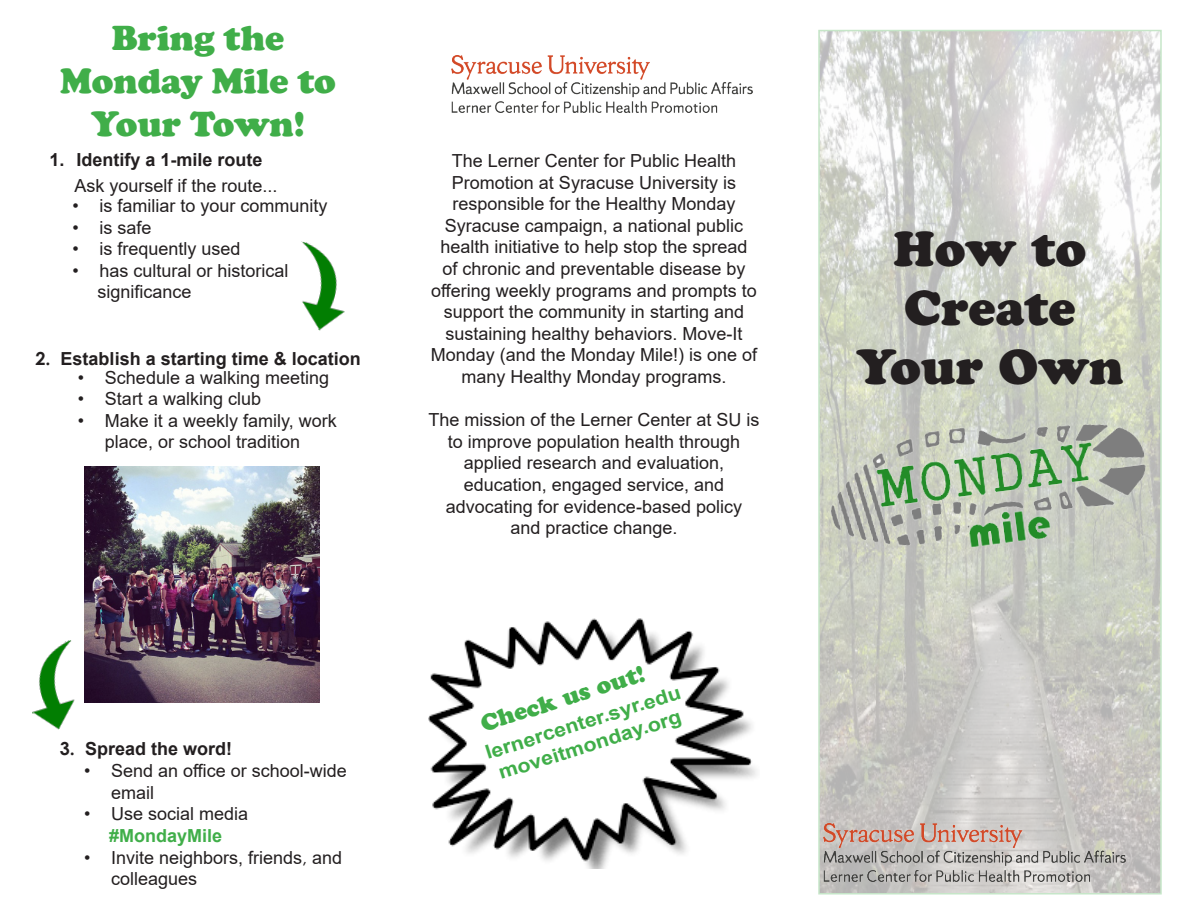
<style>
.page{position:relative;width:1188px;height:918px;background:#fff}
.page>*{position:absolute;margin:0;border:0;box-sizing:border-box;transform-origin:0 0}
.t1{font:48.75px/58.7px "Cooper Black Std";color:#231f20;text-align:center}
.t2{font:900 36px/43.2px "Cooper";color:#40ae49;text-align:center}
.t3{font:23.25px "Cooper Black Std";color:#40ae49}
.t4{font:700 19.2px "Arial";color:#40ae49;scale:1.12 1}
.t5{font:18px/21.6px "Arial";color:#231f20;text-align:center}
.t6{font:700 18px "Arial";color:#231f20}
.t7{font:700 18px "Arial";color:#40ae49}
.s1{font-family:"Century Gothic"}
</style>
<div class="page">
<img style="left:821px;top:33px;width:338px;height:859px">
<img style="left:818px;top:398px;width:344px;height:177px">
<img style="left:451px;top:55px;width:302px;height:58px">
<img style="left:824px;top:824px;width:301px;height:57px">
<img style="left:301px;top:241px;width:44px;height:90px">
<img style="left:84px;top:467px;width:236px;height:236px">
<img style="left:32px;top:640px;width:63px;height:90px">
<img style="left:429px;top:618px;width:328px;height:250px">
<p class="t2" style="left:112px;top:16px;width:174px">Bring the</p>
<p class="t2" style="left:60px;top:60px;width:277px">Monday Mile to<br>Your Town!</p>
<p class="t6" style="left:50px;top:147px;width:215px">1. Identify a 1-mile route</p>
<p class="t5" style="left:74px;top:174px;width:205px">Ask yourself if the route...</p>
<p class="t5" style="left:72px;top:195px;width:257px">• is familiar to your community</p>
<p class="t5" style="left:72px;top:216px;width:81px">• is safe</p>
<p class="t5" style="left:72px;top:238px;width:170px">• is frequently used</p>
<p class="t5" style="left:72px;top:259px;width:218px">• has cultural or historical</p>
<p class="t5" style="left:97px;top:281px;width:96px">significance</p>
<p class="t6" style="left:35px;top:346px;width:327px"><span class="s1">2.</span> Establish a starting time &amp; location</p>
<p class="t5" style="left:78px;top:366px;width:253px">• Schedule a walking meeting</p>
<p class="t5" style="left:78px;top:388px;width:185px">• Start a walking club</p>
<p class="t5" style="left:78px;top:410px;width:260px">• Make it a weekly family, work place, or school tradition</p>
<p class="t6" style="left:60px;top:736px;width:174px"><span class="s1">3.</span> Spread the word!</p>
<p class="t5" style="left:111px;top:760px;width:237px;text-align:left;text-indent:-27px">• Send an office or school-wide email</p>
<p class="t5" style="left:84px;top:803px;width:166px">• Use social media</p>
<p class="t7" style="left:109px;top:823px;width:115px">#MondayMile</p>
<p class="t5" style="left:111px;top:846px;width:233px;text-align:left;text-indent:-27px">• Invite neighbors, friends<span class="s1">,</span> and colleagues</p>
<p class="t5" style="left:452px;top:150px;width:286px">The Lerner Center for Public Health</p>
<p class="t5" style="left:452px;top:171px;width:286px">Promotion at Syracuse University is</p>
<p class="t5" style="left:452px;top:193px;width:285px">responsible for the Healthy Monday</p>
<p class="t5" style="left:431px;top:215px;width:327px">Syracuse campaign, a national public health initiative to help stop the spread of chronic and preventable disease by offering weekly programs and prompts to support the community in starting and</p>
<p class="t5" style="left:431px;top:323px;width:328px">sustaining healthy behaviors. Move-It<br>Monday (and the Monday Mile!) is one of many Healthy Monday programs.</p>
<p class="t5" style="left:428px;top:409px;width:333px">The mission of the Lerner Center at SU is to improve population health through</p>
<p class="t5" style="left:464px;top:452px;width:262px">applied research and evaluation,</p>
<p class="t5" style="left:464px;top:474px;width:262px">education, engaged service, and</p>
<p class="t5" style="left:446px;top:495px;width:298px">advocating for evidence-based policy</p>
<p class="t5" style="left:510px;top:517px;width:169px">and practice change.</p>
<p class="t3" style="left:477px;top:711px;width:172px;rotate:-18deg">Check us out!</p>
<p class="t4" style="left:482px;top:739px;width:184px;rotate:-17deg">lernercenter.syr.edu</p>
<p class="t4" style="left:495px;top:759px;width:171px;rotate:-17deg">moveitmonday.org</p>
<p class="t1" style="left:856px;top:220px;width:269px">How to<br>Create<br>Your Own</p>
</div>
